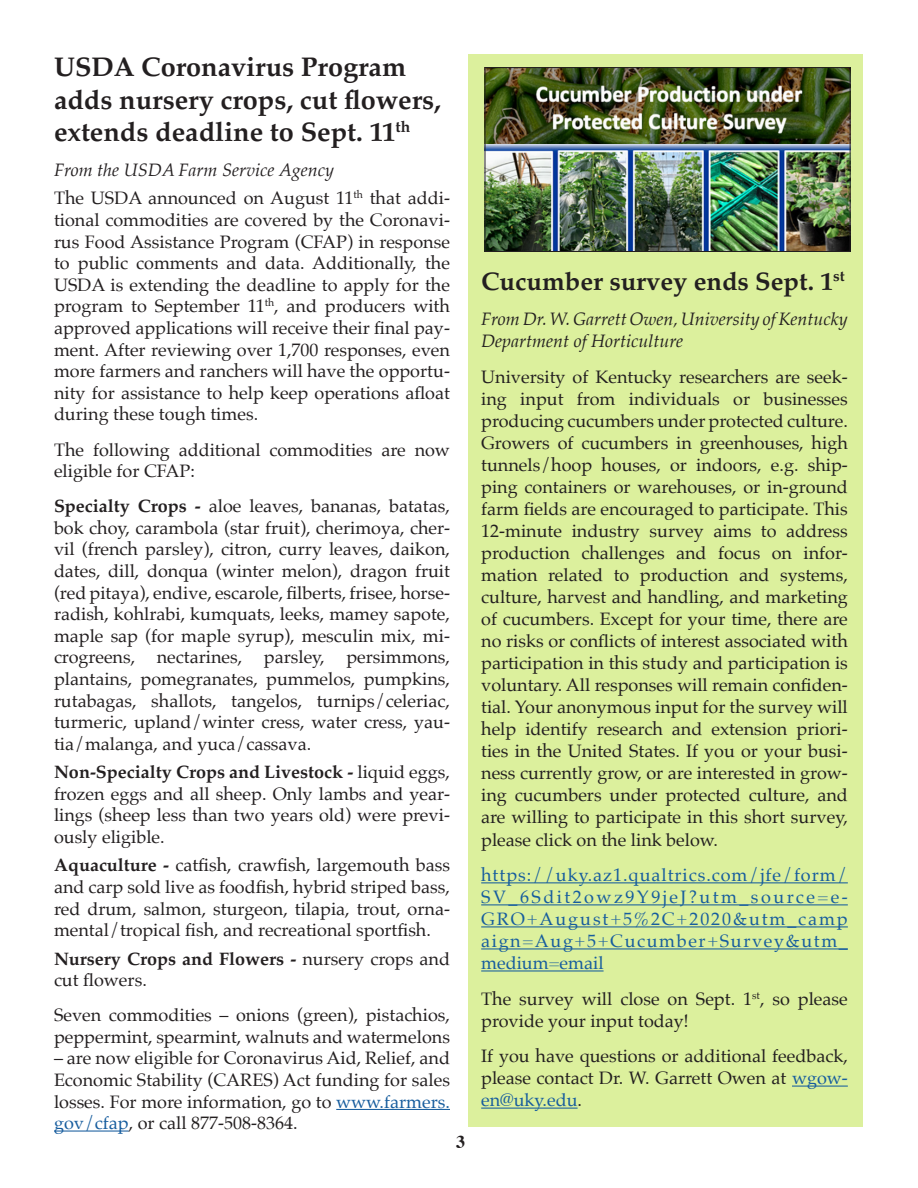
<style>
.page{position:relative;width:918px;height:1188px;background:#fff}
.page>*{position:absolute;margin:0;border:0;box-sizing:border-box;transform-origin:0 0}
.t1{font:700 27px/32.4px "Palatino";color:#231f20}
.t2{font:700 25.5px "Palatino";color:#231f20}
.t3{font:18px/21.6px "Palatino";color:#231f20;text-align:justify}
.t4{font:18px/22px "Palatino";letter-spacing:.09em;color:#175d9e;text-align:justify}
.t5{font:italic 18px "Palatino";color:#231f20}
.t6{font:700 18px "Times";color:#231f20}
.s1{font-weight:700}
.s2{color:#175d9e}
</style>
<div class="page">
<div style="left:469px;top:55px;width:394px;height:1072px;background:#dcf09d"></div>
<hr style="left:336px;top:1109px;width:114px;height:1px;background:#175d9e">
<hr style="left:54px;top:1131px;width:75px;height:1px;background:#175d9e">
<hr style="left:481px;top:882px;width:367px;height:1px;background:#175d9e">
<hr style="left:481px;top:904px;width:367px;height:1px;background:#175d9e">
<hr style="left:481px;top:926px;width:367px;height:1px;background:#175d9e">
<hr style="left:481px;top:948px;width:367px;height:1px;background:#175d9e">
<hr style="left:481px;top:970px;width:123px;height:2px;background:#175d9e">
<hr style="left:792px;top:1086px;width:56px;height:1px;background:#175d9e">
<hr style="left:481px;top:1108px;width:97px;height:1px;background:#175d9e">
<img style="left:487px;top:69px;width:361px;height:75px">
<img style="left:487px;top:144px;width:361px;height:106px">
<div style="left:485px;top:67px;width:365px;height:185px;border:1px solid #231f20"></div>
<p class="t1" style="left:54px;top:50px;width:388px">USDA Coronavirus Program adds nursery crops, cut flowers,</p>
<p class="t1" style="left:54px;top:115px;width:358px">extends deadline to Sept. 11<sup>th</sup></p>
<p class="t5" style="left:54px;top:155px;width:282px">From the USDA Farm Service Agency</p>
<p class="t3" style="left:54px;top:187px;width:398px">The USDA announced on August 11<sup>th</sup> that addi&shy;tional commodities are covered by the Coronavi&shy;rus Food Assistance Program (CFAP) in response to public comments and data. Additionally, the USDA is extending the deadline to apply for the program to September 11<sup>th</sup>, and producers with approved applications will receive their final pay&shy;ment. After reviewing over 1,700 responses, even more farmers and ranchers will have the opportu&shy;nity for assistance to help keep operations afloat during these tough times.</p>
<p class="t3" style="left:54px;top:439px;width:398px">The following additional commodities are now eligible for CFAP:</p>
<p class="t3" style="left:54px;top:495px;width:398px"><span class="s1">Specialty Crops -</span> aloe leaves, bananas, batatas, bok choy, carambola (star fruit), cherimoya, cher&shy;vil (french parsley), citron, curry leaves, daikon, dates, dill, donqua (winter melon), dragon fruit (red pitaya), endive, escarole, filberts, frisee, horse&shy;radish, kohlrabi, kumquats, leeks, mamey sapote, maple sap (for maple syrup), mesculin mix, mi&shy;crogreens, nectarines, parsley, persimmons, plantains, pomegranates, pummelos, pumpkins, rutabagas, shallots, tangelos, turnips/celeriac, turmeric, upland/winter cress, water cress, yau&shy;tia/malanga, and yuca/cassava.</p>
<p class="t3" style="left:54px;top:761px;width:397px"><span class="s1">Non-Specialty Crops and Livestock -</span> liquid eggs, frozen eggs and all sheep. Only lambs and year&shy;lings (sheep less than two years old) were previ&shy;ously eligible.</p>
<p class="t3" style="left:54px;top:854px;width:398px"><span class="s1">Aquaculture -</span> catfish, crawfish, largemouth bass and carp sold live as foodfish, hybrid striped bass, red drum, salmon, sturgeon, tilapia, trout, orna&shy;mental/tropical fish, and recreational sportfish.</p>
<p class="t3" style="left:54px;top:947px;width:398px"><span class="s1">Nursery Crops and Flowers -</span> nursery crops and cut flowers.</p>
<p class="t3" style="left:54px;top:1004px;width:398px">Seven commodities – onions (green), pistachios, peppermint, spearmint, walnuts and watermelons</p>
<p class="t3" style="left:54px;top:1047px;width:398px">– are now eligible for Coronavirus Aid, Relief, and Economic Stability (CARES) Act funding for sales losses. For more information, go to <span class="s2">www.farmers. gov/cfap</span>, or call 877-508-8364.</p>
<p class="t6" style="left:456px;top:1124px;width:10px">3</p>
<p class="t2" style="left:481px;top:259px;width:365px">Cucumber survey ends Sept. 1<sup>st</sup></p>
<p class="t5" style="left:481px;top:304px;width:368px">From Dr. W. Garrett Owen, University of Kentucky</p>
<p class="t5" style="left:481px;top:326px;width:204px">Department of Horticulture</p>
<p class="t3" style="left:481px;top:366px;width:368px;line-height:22px">University of Kentucky researchers are seek&shy;ing input from individuals or businesses producing cucumbers under protected culture.<br>Growers of cucumbers in greenhouses, high tunnels/hoop houses, or indoors, e.g. ship&shy;ping containers or warehouses, or in-ground farm fields are encouraged to participate. This 12-minute industry survey aims to address production challenges and focus on infor&shy;mation related to production and systems, culture, harvest and handling, and marketing of cucumbers. Except for your time, there are no risks or conflicts of interest associated with participation in this study and participation is voluntary. All responses will remain confiden&shy;tial. Your anonymous input for the survey will help identify research and extension priori&shy;ties in the United States. If you or your busi&shy;ness currently grow, or are interested in grow&shy;ing cucumbers under protected culture, and are willing to participate in this short survey, please click on the link below.</p>
<p class="t4" style="left:481px;top:864px;width:368px">https://uky.az1.qualtrics.com/jfe/form/ SV_6Sdit2owz9Y9jeJ?utm_source=e-GRO+August+5%2C+2020&amp;utm_camp aign=Aug+5+Cucumber+Survey&amp;utm_ medium=email</p>
<p class="t3" style="left:481px;top:987px;width:368px;line-height:22px">The survey will close on Sept. 1<sup>st</sup>, so please provide your input today!</p>
<p class="t3" style="left:481px;top:1045px;width:368px;line-height:22px">If you have questions or additional feedback, please contact Dr. W. Garrett Owen at <span class="s2">wgow&shy;en@uky.edu</span>.</p>
</div>
